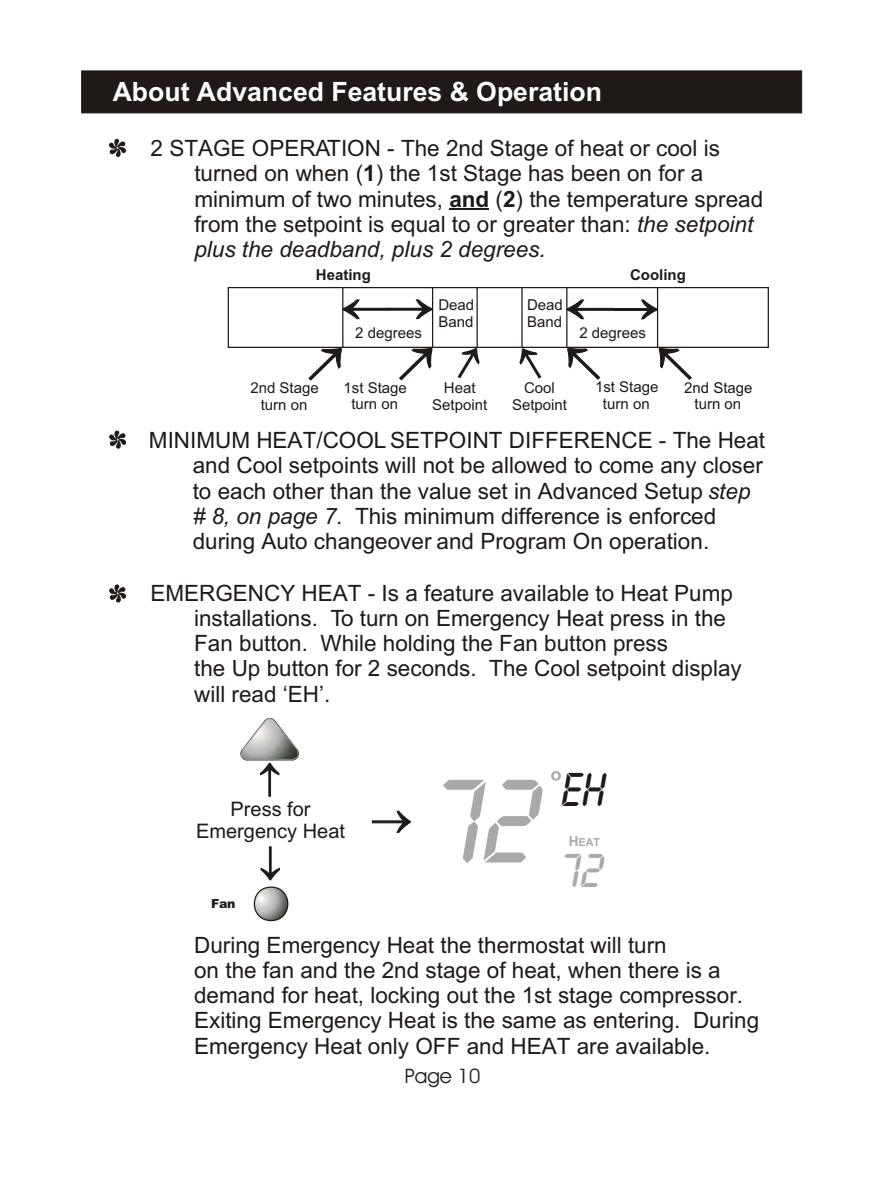
<style>
.page{position:relative;width:870px;height:1180px;background:#fff}
.page>*{position:absolute;margin:0;border:0;box-sizing:border-box;transform-origin:0 0}
.t1{font:124px "Lcd D";color:#aba8a8}
.t2{font:49.5px "Lcd D";color:#1f1a17}
.t3{font:49.5px "Lcd D";color:#aba8a8}
.t4{font:700 26.5px "Arial";color:#fff}
.t5{font:22.5px/25.2px "Arial";color:#1f1a17}
.t6{font:20px/22.2px "Arial";color:#1f1a17;text-align:center}
.t7{font:20px "Avant Garde Bk BT";color:#1f1a17}
.t8{font:15px/16.8px "Arial";color:#1f1a17;text-align:center}
.t9{font:700 15px "Arial";color:#1f1a17}
.t10{font:900 12.5px "Arial";color:#1f1a17}
.t11{font:700 11px "Arial";color:#aba8a8}
.s1{font-weight:700}
.s2{font-style:italic}
.s3{font-size:13.75px}
</style>
<div class="page">
<div style="left:81px;top:71px;width:721px;height:42px;background:#1f1a17"></div>
<svg style="left:109px;top:139px;width:17px;height:18px"></svg>
<svg style="left:109px;top:430px;width:17px;height:19px"></svg>
<hr style="left:449px;top:209px;width:40px;height:1px;background:#1f1a17">
<div style="left:228px;top:287px;width:541px;height:61px;border:1px solid #1f1a17"></div>
<svg style="left:519px;top:347px;width:23px;height:32px"></svg>
<svg style="left:457px;top:347px;width:23px;height:32px"></svg>
<svg style="left:307px;top:299px;width:126px;height:82px"></svg>
<svg style="left:566px;top:299px;width:127px;height:81px"></svg>
<hr style="left:477px;top:288px;width:1px;height:59px;background:#1f1a17">
<hr style="left:432px;top:288px;width:1px;height:59px;background:#1f1a17">
<hr style="left:521px;top:288px;width:2px;height:59px;background:#1f1a17">
<hr style="left:566px;top:287px;width:1px;height:60px;background:#1f1a17">
<hr style="left:342px;top:288px;width:1px;height:59px;background:#1f1a17">
<hr style="left:657px;top:288px;width:1px;height:59px;background:#1f1a17">
<svg style="left:109px;top:584px;width:17px;height:18px"></svg>
<svg style="left:261px;top:846px;width:19px;height:34px"></svg>
<svg style="left:372px;top:810px;width:39px;height:23px"></svg>
<svg style="left:240px;top:717px;width:59px;height:80px"></svg>
<svg style="left:253px;top:886px;width:36px;height:36px"></svg>
<svg style="left:551px;top:771px;width:10px;height:9px"></svg>
<p class="t4" style="left:113px;top:81px;width:491px">About Advanced Features &amp; Operation</p>
<p class="t5" style="left:194px;top:138px;width:570px;text-indent:-44px">2 STAGE OPERATION - The 2nd Stage of heat or cool is turned on when (<span class="s1">1</span>) the 1st Stage has been on for a minimum of two minutes, <span class="s1">and</span> (<span class="s1">2</span>) the temperature spread from the setpoint is equal to or greater than: <span class="s2">the setpoint plus the deadband, plus 2 degrees.</span></p>
<p class="t9" style="left:316px;top:269px;width:57px">Heating</p>
<p class="t9" style="left:630px;top:269px;width:57px">Cooling</p>
<p class="t8" style="left:438px;top:298px;width:37px;text-align:left">Dead<br>Band</p>
<p class="t8" style="left:527px;top:298px;width:37px;text-align:left">Dead<br>Band</p>
<p class="t8" style="left:355px;top:325px;width:68px">2 degrees</p>
<p class="t8" style="left:579px;top:325px;width:68px">2 degrees</p>
<p class="t8" style="left:250px;top:380px;width:70px">2nd Stage turn on</p>
<p class="t8" style="left:595px;top:380px;width:65px">1st Stage turn on</p>
<p class="t8" style="left:684px;top:380px;width:70px">2nd Stage turn on</p>
<p class="t8" style="left:344px;top:380px;width:65px">1st Stage turn on</p>
<p class="t8" style="left:432px;top:381px;width:57px">Heat<br>Setpoint</p>
<p class="t8" style="left:512px;top:381px;width:57px">Cool<br>Setpoint</p>
<p class="t5" style="left:193px;top:430px;width:574px;text-indent:-44px">MINIMUM HEAT/COOL SETPOINT DIFFERENCE - The Heat and Cool setpoints will not be allowed to come any closer to each other than the value set in Advanced Setup <span class="s2">step # 8, on page 7</span>. This minimum difference is enforced during Auto changeover and Program On operation.</p>
<p class="t5" style="left:194px;top:582px;width:549px;text-indent:-44px">EMERGENCY HEAT - Is a feature available to Heat Pump installations. To turn on Emergency Heat press in the Fan button. While holding the Fan button press<br>the Up button for 2 seconds. The Cool setpoint display will read ‘EH’.</p>
<p class="t6" style="left:196px;top:799px;width:150px">Press for<br>Emergency Heat</p>
<p class="t10" style="left:211px;top:898px;width:26px">Fan</p>
<h1 class="t1" style="left:430px;top:747px;width:107px">72</h1>
<h2 class="t2" style="left:559px;top:760px;width:46px">EH</h2>
<p class="t11" style="left:569px;top:838px;width:33px"><span class="s3">H</span>EAT</p>
<h2 class="t3" style="left:559px;top:840px;width:44px">72</h2>
<p class="t5" style="left:194px;top:934px;width:567px">During Emergency Heat the thermostat will turn<br>on the fan and the 2nd stage of heat, when there is a demand for heat, locking out the 1st stage compressor.<br>Exiting Emergency Heat is the same as entering. During Emergency Heat only OFF and HEAT are available.</p>
<p class="t7" style="left:405px;top:1068px;width:77px">Page 10</p>
</div>
